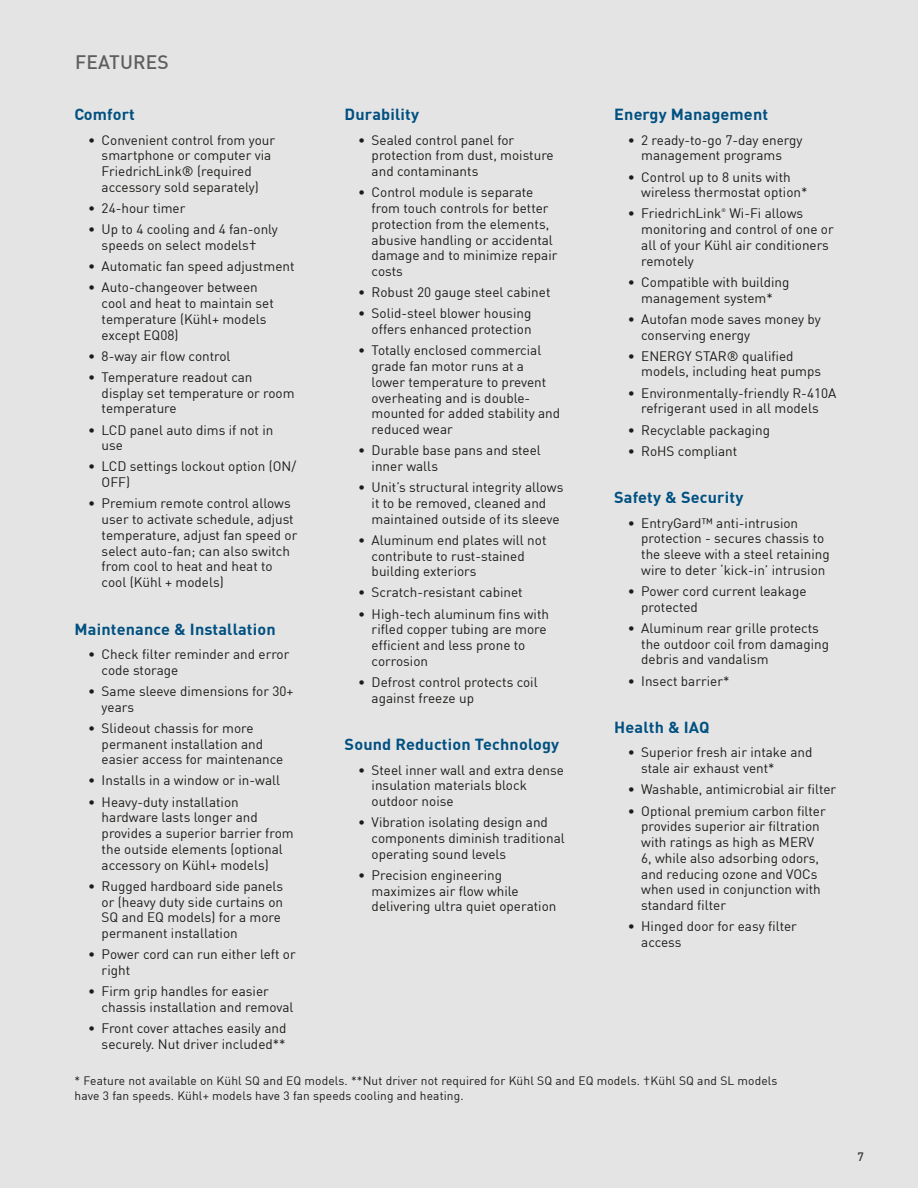
<style>
.page{position:relative;width:918px;height:1188px;background:#e4e4e4}
.page>*{position:absolute;margin:0;border:0;box-sizing:border-box;transform-origin:0 0}
.t1{font:500 19.2px "DIN";letter-spacing:.01em;color:#5e5e5f}
.t2{font:700 15.75px "DIN";letter-spacing:.01em;color:#005081}
.t3{font:13.5px/15.8px "DIN";color:#1c1c1a}
.t4{font:12px/15px "DIN";letter-spacing:.01em;color:#1c1c1a}
.t5{font:500 12px "DIN";color:#373737}
.t6{font:5.1px "DIN";color:#1c1c1a}
</style>
<div class="page">
<h1 class="t1" style="left:75px;top:50px;width:95px">FEATURES</h1>
<p class="t2" style="left:75px;top:104px;width:62px">Comfort</p>
<p class="t3" style="left:102px;top:132px;width:175px;text-indent:-14px">• Convenient control from your smartphone or computer via<br>FriedrichLink® (required accessory sold separately)</p>
<p class="t3" style="left:88px;top:200px;width:99px">• 24-hour timer</p>
<p class="t3" style="left:88px;top:221px;width:191px;text-align:center">• Up to 4 cooling and 4 fan-only speeds on select models†</p>
<p class="t3" style="left:88px;top:258px;width:208px">• Automatic fan speed adjustment</p>
<p class="t3" style="left:102px;top:279px;width:174px;text-indent:-14px">• Auto-changeover between cool and heat to maintain set temperature (Kühl+ models except EQ08)</p>
<p class="t3" style="left:88px;top:348px;width:144px">• 8-way air flow control</p>
<p class="t3" style="left:102px;top:369px;width:194px;text-indent:-14px">• Temperature readout can display set temperature or room temperature</p>
<p class="t3" style="left:102px;top:422px;width:173px;text-indent:-14px">• LCD panel auto dims if not in use</p>
<p class="t3" style="left:102px;top:458px;width:196px;text-indent:-14px">• LCD settings lockout option (ON/<br>OFF)</p>
<p class="t3" style="left:102px;top:495px;width:197px;text-indent:-14px">• Premium remote control allows user to activate schedule, adjust temperature, adjust fan speed or select auto-fan; can also switch from cool to heat and heat to cool (Kühl + models)</p>
<p class="t2" style="left:75px;top:619px;width:203px">Maintenance &amp; Installation</p>
<p class="t3" style="left:102px;top:646px;width:189px;text-indent:-14px">• Check filter reminder and error code storage</p>
<p class="t3" style="left:102px;top:683px;width:193px;text-indent:-14px">• Same sleeve dimensions for 30+ years</p>
<p class="t3" style="left:102px;top:720px;width:183px;text-indent:-14px">• Slideout chassis for more permanent installation and easier access for maintenance</p>
<p class="t3" style="left:88px;top:772px;width:194px">• Installs in a window or in-wall</p>
<p class="t3" style="left:102px;top:794px;width:194px;text-indent:-14px">• Heavy-duty installation hardware lasts longer and provides a superior barrier from the outside elements (optional accessory on Kühl+ models)</p>
<p class="t3" style="left:102px;top:878px;width:183px;text-indent:-14px">• Rugged hardboard side panels or (heavy duty side curtains on<br>SQ and EQ models) for a more permanent installation</p>
<p class="t3" style="left:102px;top:946px;width:196px;text-indent:-14px">• Power cord can run either left or right</p>
<p class="t3" style="left:102px;top:983px;width:193px;text-indent:-14px">• Firm grip handles for easier chassis installation and removal</p>
<p class="t3" style="left:88px;top:1020px;width:200px;text-align:right">• Front cover attaches easily and securely. Nut driver included**</p>
<p class="t2" style="left:345px;top:104px;width:76px">Durability</p>
<p class="t3" style="left:372px;top:132px;width:184px;text-indent:-14px">• Sealed control panel for protection from dust, moisture and contaminants</p>
<p class="t3" style="left:372px;top:184px;width:187px;text-indent:-14px">• Control module is separate from touch controls for better protection from the elements, abusive handling or accidental damage and to minimize repair costs</p>
<p class="t3" style="left:358px;top:284px;width:194px">• Robust 20 gauge steel cabinet</p>
<p class="t3" style="left:358px;top:305px;width:175px;text-align:right">• Solid-steel blower housing offers enhanced protection</p>
<p class="t3" style="left:372px;top:342px;width:190px;text-indent:-14px">• Totally enclosed commercial grade fan motor runs at a lower temperature to prevent overheating and is double&shy;mounted for added stability and reduced wear</p>
<p class="t3" style="left:372px;top:442px;width:171px;text-indent:-14px">• Durable base pans and steel inner walls</p>
<p class="t3" style="left:372px;top:479px;width:193px;text-indent:-14px">• Unit’s structural integrity allows it to be removed, cleaned and maintained outside of its sleeve</p>
<p class="t3" style="left:372px;top:532px;width:176px;text-indent:-14px">• Aluminum end plates will not contribute to rust-stained building exteriors</p>
<p class="t3" style="left:358px;top:584px;width:166px">• Scratch-resistant cabinet</p>
<p class="t3" style="left:372px;top:606px;width:179px;text-indent:-14px">• High-tech aluminum fins with rifled copper tubing are more efficient and less prone to corrosion</p>
<p class="t3" style="left:372px;top:674px;width:168px;text-indent:-14px">• Defrost control protects coil against freeze up</p>
<p class="t2" style="left:345px;top:734px;width:216px">Sound Reduction Technology</p>
<p class="t3" style="left:372px;top:762px;width:194px;text-indent:-14px">• Steel inner wall and extra dense insulation materials block outdoor noise</p>
<p class="t3" style="left:372px;top:814px;width:195px;text-indent:-14px">• Vibration isolating design and components diminish traditional operating sound levels</p>
<p class="t3" style="left:372px;top:867px;width:186px;text-indent:-14px">• Precision engineering maximizes air flow while delivering ultra quiet operation</p>
<p class="t2" style="left:614px;top:104px;width:155px">Energy Management</p>
<p class="t3" style="left:628px;top:132px;width:176px;text-align:center">• 2 ready-to-go 7-day energy management programs</p>
<p class="t3" style="left:641px;top:169px;width:168px;text-indent:-14px">• Control up to 8 units with wireless thermostat option*</p>
<p class="t3" style="left:628px;top:205px;width:95px">• FriedrichLink</p>
<p class="t6" style="left:722px;top:207px;width:6px">®</p>
<p class="t3" style="left:641px;top:205px;width:194px;text-indent:88px">Wi-Fi allows monitoring and control of one or all of your Kühl air conditioners remotely</p>
<p class="t3" style="left:628px;top:274px;width:163px;text-align:center">• Compatible with building management system*</p>
<p class="t3" style="left:641px;top:311px;width:181px;text-indent:-14px">• Autofan mode saves money by conserving energy</p>
<p class="t3" style="left:641px;top:348px;width:181px;text-indent:-14px">• ENERGY STAR® qualified models, including heat pumps</p>
<p class="t3" style="left:628px;top:385px;width:210px;text-align:center">• Environmentally-friendly R-410A refrigerant used in all models</p>
<p class="t3" style="left:628px;top:422px;width:144px">• Recyclable packaging</p>
<p class="t3" style="left:628px;top:443px;width:111px">• RoHS compliant</p>
<p class="t2" style="left:614px;top:487px;width:131px">Safety &amp; Security</p>
<p class="t3" style="left:641px;top:515px;width:190px;text-indent:-14px">• EntryGard™ anti-intrusion protection - secures chassis to the sleeve with a steel retaining wire to deter ‘kick-in’ intrusion</p>
<p class="t3" style="left:641px;top:583px;width:167px;text-indent:-14px">• Power cord current leakage protected</p>
<p class="t3" style="left:641px;top:620px;width:189px;text-indent:-14px">• Aluminum rear grille protects the outdoor coil from damaging debris and vandalism</p>
<p class="t3" style="left:628px;top:673px;width:103px">• Insect barrier*</p>
<p class="t2" style="left:614px;top:717px;width:97px">Health &amp; IAQ</p>
<p class="t3" style="left:641px;top:744px;width:173px;text-indent:-14px">• Superior fresh air intake and stale air exhaust vent*</p>
<p class="t3" style="left:628px;top:781px;width:210px">• Washable, antimicrobial air filter</p>
<p class="t3" style="left:641px;top:803px;width:186px;text-indent:-14px">• Optional premium carbon filter provides superior air filtration with ratings as high as MERV<br>6, while also adsorbing odors, and reducing ozone and VOCs when used in conjunction with standard filter</p>
<p class="t3" style="left:641px;top:918px;width:157px;text-indent:-14px">• Hinged door for easy filter access</p>
<p class="t4" style="left:75px;top:1072px;width:704px">* Feature not available on Kühl SQ and EQ models. **Nut driver not required for Kühl SQ and EQ models. †Kühl SQ and SL models have 3 fan speeds. Kühl+ models have 3 fan speeds cooling and heating.</p>
<p class="t5" style="left:858px;top:1149px;width:8px">7</p>
</div>
